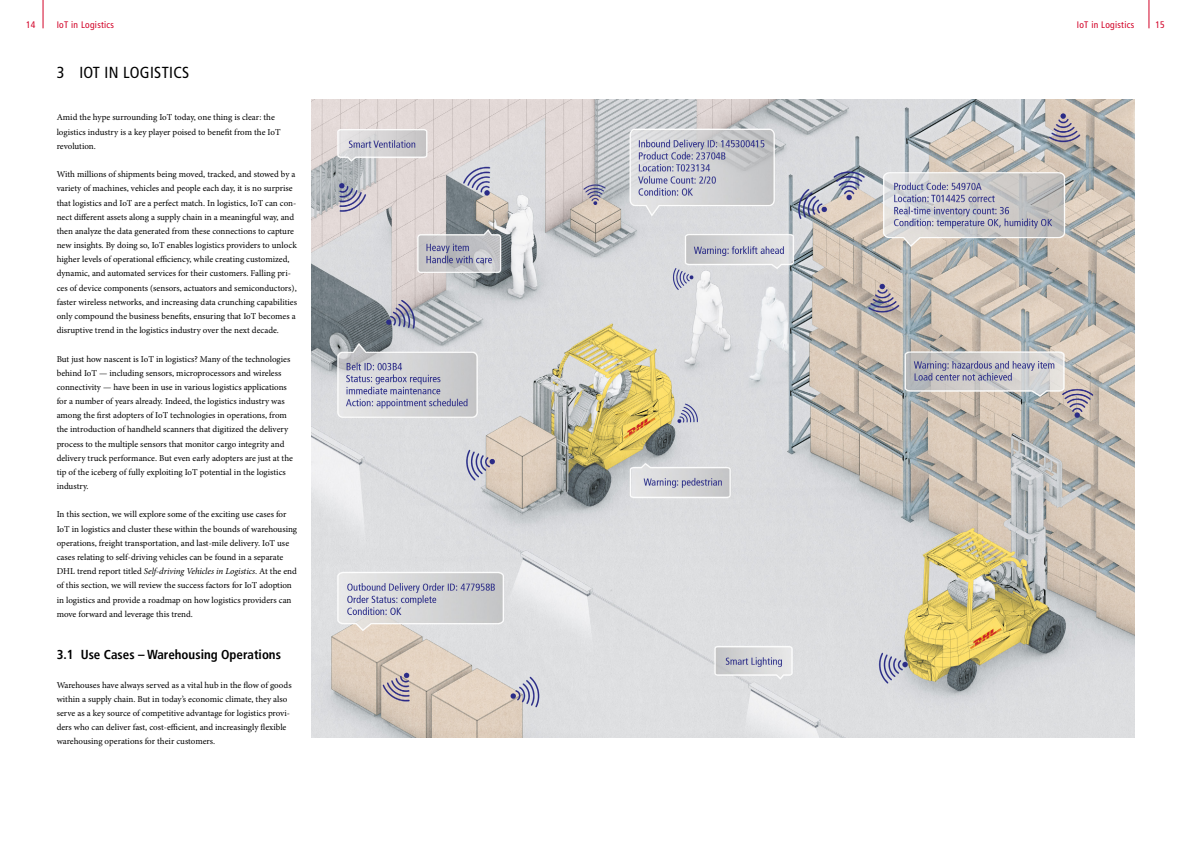
<style>
.page{position:relative;width:1191px;height:842px;background:#fff}
.page>*{position:absolute;margin:0;border:0;box-sizing:border-box;transform-origin:0 0}
.t1{font:condensed 16px "Frutiger LT";letter-spacing:.02em;color:#000}
.t2{font:700 condensed 13px "Frutiger LT";color:#000}
.t3{font:condensed 9.5px "Frutiger LT";letter-spacing:.03em;color:#d20328}
.t4{font:9px/14.2px "Minion Pro";color:#000}
.s1{font-style:italic}
</style>
<div class="page">
<img style="left:312px;top:99px;width:822px;height:638px">
<svg style="left:1148px;top:0;width:1px;height:28px"></svg>
<svg style="left:43px;top:0;width:1px;height:28px"></svg>
<p class="t3" style="left:26px;top:20px;width:11px">14</p>
<p class="t3" style="left:57px;top:20px;width:59px">IoT in Logistics</p>
<p class="t3" style="left:1076px;top:20px;width:59px">IoT in Logistics</p>
<p class="t3" style="left:1155px;top:20px;width:11px">15</p>
<h1 class="t1" style="left:57px;top:63px;width:134px">3 IOT IN LOGISTICS</h1>
<p class="t4" style="left:57px;top:111px;width:225px">Amid the hype surrounding IoT today, one thing is clear: the logistics industry is a key player poised to benefit from the IoT revolution.</p>
<p class="t4" style="left:57px;top:167px;width:242px">With millions of shipments being moved, tracked, and stowed by a variety of machines, vehicles and people each day, it is no surprise that logistics and IoT are a perfect match. In logistics, IoT can con&shy;nect different assets along a supply chain in a meaningful way, and then analyze the data generated from these connections to capture new insights. By doing so, IoT enables logistics providers to unlock higher levels of operational efficiency, while creating customized, dynamic, and automated services for their customers. Falling pri&shy;ces of device components (sensors, actuators and semiconductors), faster wireless networks, and increasing data crunching capabilities only compound the business benefits, ensuring that IoT becomes a disruptive trend in the logistics industry over the next decade.</p>
<p class="t4" style="left:57px;top:352px;width:238px">But just how nascent is IoT in logistics? Many of the technologies behind IoT — including sensors, microprocessors and wireless connectivity — have been in use in various logistics applications for a number of years already. Indeed, the logistics industry was among the first adopters of IoT technologies in operations, from the introduction of handheld scanners that digitized the delivery process to the multiple sensors that monitor cargo integrity and delivery truck performance. But even early adopters are just at the tip of the iceberg of fully exploiting IoT potential in the logistics industry.</p>
<p class="t4" style="left:57px;top:507px;width:242px">In this section, we will explore some of the exciting use cases for IoT in logistics and cluster these within the bounds of warehousing operations, freight transportation, and last-mile delivery. IoT use cases relating to self-driving vehicles can be found in a separate DHL trend report titled <span class="s1">Self-driving Vehicles in Logistics</span>. At the end of this section, we will review the success factors for IoT adoption in logistics and provide a roadmap on how logistics providers can move forward and leverage this trend.</p>
<h2 class="t2" style="left:57px;top:647px;width:226px">3.1 Use Cases – Warehousing Operations</h2>
<p class="t4" style="left:57px;top:678px;width:236px">Warehouses have always served as a vital hub in the flow of goods within a supply chain. But in today’s economic climate, they also serve as a key source of competitive advantage for logistics provi&shy;ders who can deliver fast, cost-efficient, and increasingly flexible warehousing operations for their customers.</p>
</div>
